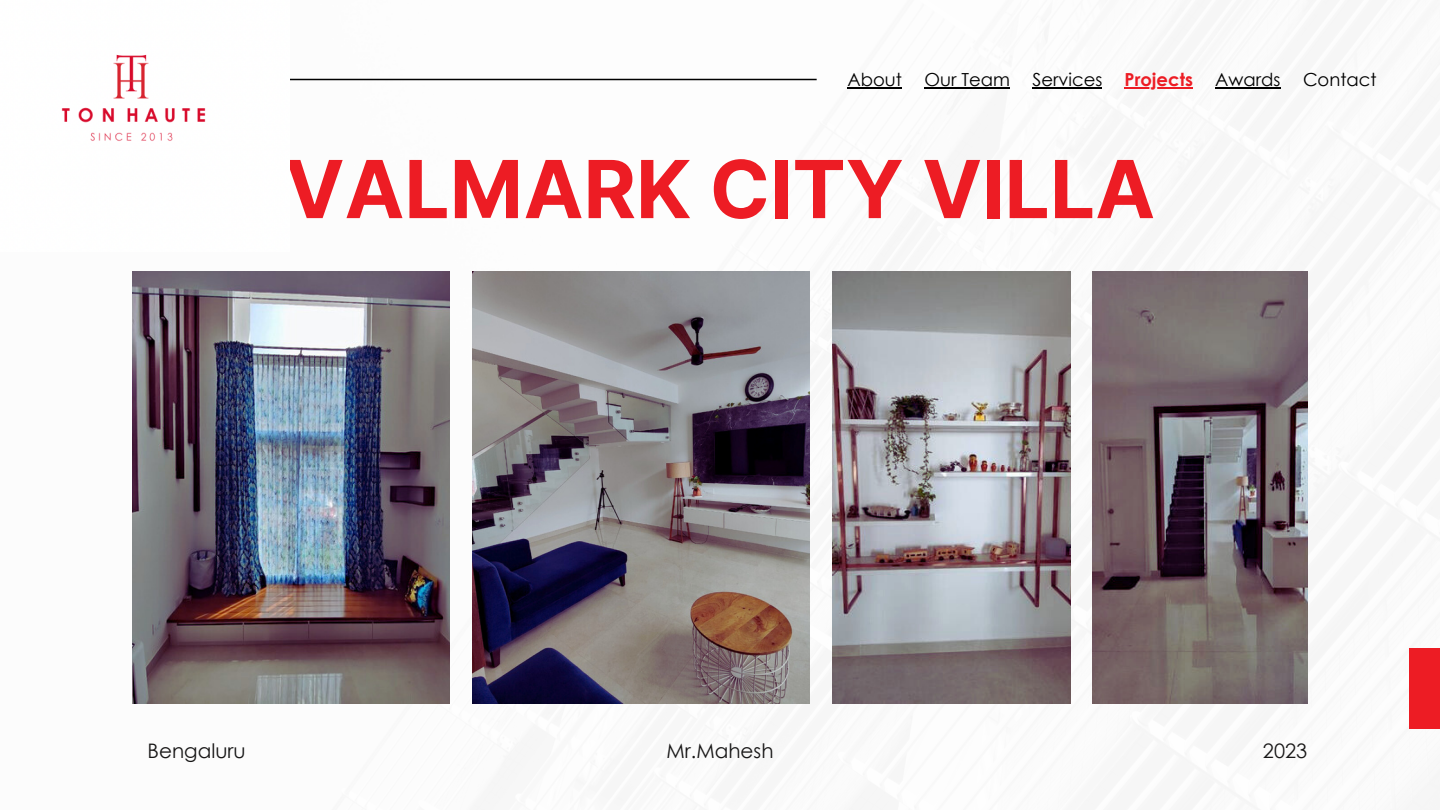
<style>
.page{position:relative;width:1440px;height:810px;background:#fff}
.page>*{position:absolute;margin:0;border:0;box-sizing:border-box;transform-origin:0 0}
.t1{font:700 80px "Inter";color:#ed1c24}
.t2{font:20px "Century Gothic";color:#171616}
.t3{font:18px "Century Gothic";color:#000}
.s1{font-weight:700;color:#ed1c24}
</style>
<div class="page">
<img style="left:132px;top:78px;width:1176px;height:626px">
<div style="left:1409px;top:648px;width:31px;height:81px;background:#ed1c24"></div>
<img style="left:133px;top:272px;width:316px;height:432px">
<img style="left:472px;top:272px;width:338px;height:432px">
<img style="left:833px;top:272px;width:237px;height:432px">
<img style="left:1093px;top:272px;width:214px;height:432px">
<hr style="left:848px;top:87px;width:54px;height:2px;background:#000">
<hr style="left:924px;top:87px;width:86px;height:2px;background:#000">
<hr style="left:1032px;top:87px;width:70px;height:2px;background:#000">
<hr style="left:1125px;top:87px;width:68px;height:2px;background:#ed1c24">
<hr style="left:1215px;top:87px;width:66px;height:2px;background:#000">
<hr style="left:200px;top:79px;width:617px;height:1px;background:#000">
<img style="left:61px;top:54px;width:229px;height:198px">
<p class="t3" style="left:848px;top:68px;width:56px">About</p>
<p class="t3" style="left:924px;top:68px;width:87px">Our Team</p>
<p class="t3" style="left:1032px;top:68px;width:346px">Services <span class="s1">Projects</span> Awards Contact</p>
<h1 class="t1" style="left:285px;top:141px;width:872px">VALMARK CITY VILLA</h1>
<p class="t2" style="left:148px;top:737px;width:100px">Bengaluru</p>
<p class="t2" style="left:666px;top:737px;width:109px">Mr.Mahesh</p>
<p class="t2" style="left:1263px;top:737px;width:46px">2023</p>
</div>
